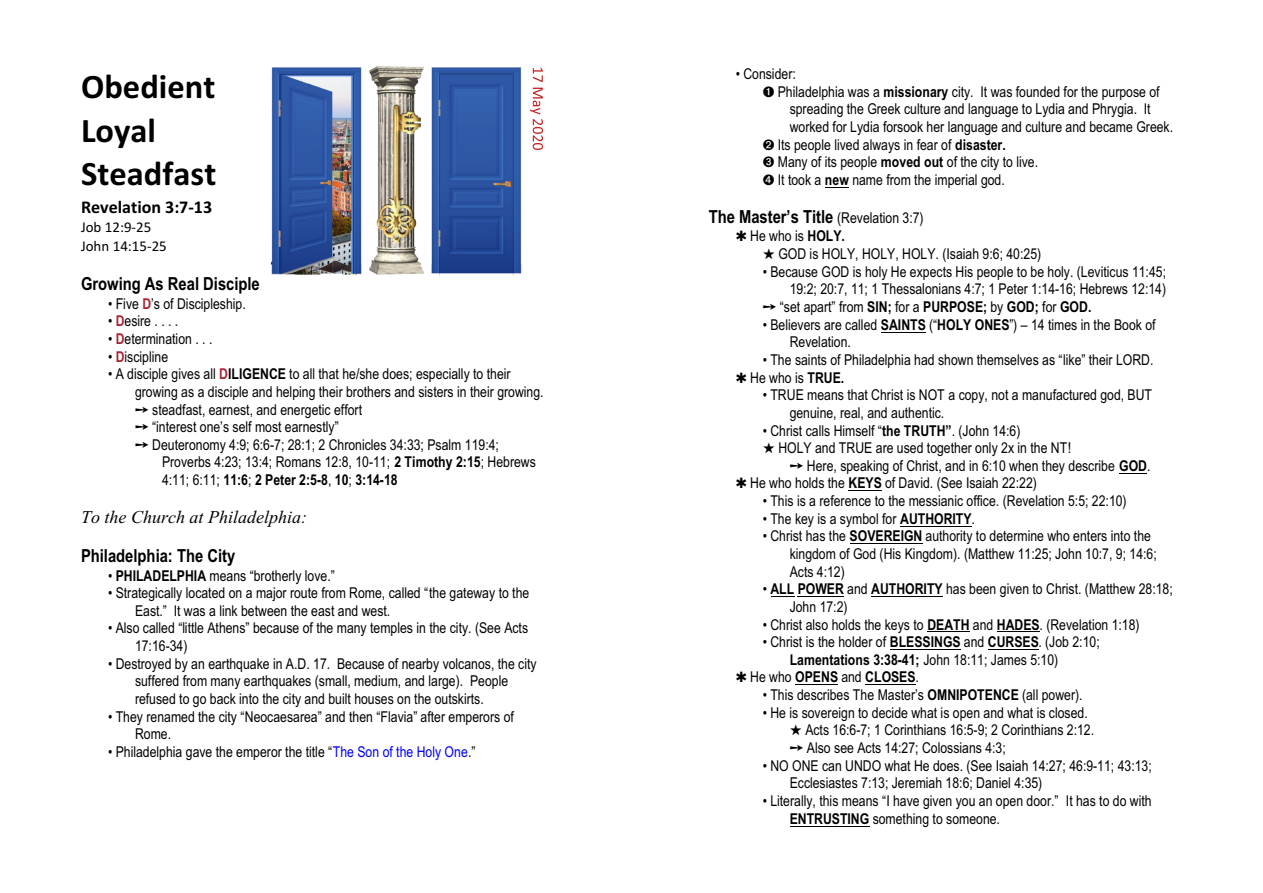
<style>
.page{position:relative;width:1263px;height:893px;background:#fff}
.page>*{position:absolute;margin:0;border:0;box-sizing:border-box;transform-origin:0 0}
.t1{font:700 34.5px/43.3px "Calibri";color:#000}
.t2{font:700 18px "Arial Narrow";color:#000}
.t3{font:italic 18px "Times New Roman";color:#000}
.t4{font:700 18px "Calibri";color:#000}
.t5{font:15px/17.7px "Arial Narrow";color:#000}
.t6{font:700 15px "Arial Narrow";color:#000}
.t7{font:15px/18.9px "Calibri";color:#000}
.s1{font-weight:700;color:#ab2436}
.s2{font-weight:700}
.s3{font-weight:400}
.s4{color:#00f}
.s5{font-weight:400;font-size:15px}
</style>
<div class="page">
<img style="left:271px;top:66px;width:251px;height:210px">
<svg style="left:533px;top:68px;width:10px;height:14px"></svg>
<svg style="left:530px;top:88px;width:13px;height:62px"></svg>
<svg style="left:825px;top:187px;width:24px;height:1px"></svg>
<hr style="left:881px;top:332px;width:45px;height:1px;background:#000">
<svg style="left:1119px;top:473px;width:28px;height:1px"></svg>
<hr style="left:849px;top:490px;width:33px;height:1px;background:#000">
<hr style="left:900px;top:526px;width:72px;height:1px;background:#000">
<hr style="left:850px;top:543px;width:72px;height:1px;background:#000">
<svg style="left:771px;top:596px;width:23px;height:1px"></svg>
<hr style="left:798px;top:596px;width:46px;height:1px;background:#000">
<hr style="left:871px;top:596px;width:72px;height:1px;background:#000">
<hr style="left:927px;top:632px;width:42px;height:1px;background:#000">
<hr style="left:997px;top:632px;width:43px;height:1px;background:#000">
<hr style="left:890px;top:649px;width:70px;height:1px;background:#000">
<hr style="left:988px;top:649px;width:51px;height:1px;background:#000">
<hr style="left:795px;top:684px;width:43px;height:1px;background:#000">
<hr style="left:865px;top:684px;width:50px;height:1px;background:#000">
<hr style="left:790px;top:826px;width:79px;height:1px;background:#000">
<h1 class="t1" style="left:81px;top:68px;width:137px">Obedient<br>Loyal<br>Steadfast</h1>
<p class="t4" style="left:81px;top:199px;width:133px">Revelation 3:7-13</p>
<p class="t7" style="left:81px;top:219px;width:87px">Job 12:9-25<br>John 14:15-25</p>
<p class="t2" style="left:81px;top:277px;width:180px">Growing As Real Disciple</p>
<p class="t5" style="left:108px;top:296px;width:139px">• Five <span class="s1">D</span>’s of Discipleship.</p>
<p class="t5" style="left:108px;top:314px;width:72px">• <span class="s1">D</span>esire . . . .</p>
<p class="t5" style="left:108px;top:331px;width:106px">• <span class="s1">D</span>etermination . . .</p>
<p class="t5" style="left:108px;top:349px;width:62px">• <span class="s1">D</span>iscipline</p>
<p class="t5" style="left:108px;top:366px;width:404px">• A disciple gives all <span class="s1">D</span><span class="s2">ILIGENCE</span> to all that he/she does; especially to their</p>
<p class="t5" style="left:135px;top:384px;width:410px">growing as a disciple and helping their brothers and sisters in their growing.</p>
<p class="t5" style="left:152px;top:402px;width:211px">steadfast, earnest, and energetic effort</p>
<p class="t5" style="left:152px;top:419px;width:188px">“interest one’s self most earnestly”</p>
<p class="t5" style="left:152px;top:437px;width:348px">Deuteronomy 4:9; 6:6-7; 28:1; 2 Chronicles 34:33; Psalm 119:4;</p>
<p class="t5" style="left:162px;top:455px;width:375px">Proverbs 4:23; 13:4; Romans 12:8, 10-11; <span class="s2">2 Timothy 2:15</span>; Hebrews</p>
<p class="t6" style="left:162px;top:474px;width:237px"><span class="s3">4:11; 6:11;</span> 11:6<span class="s3">;</span> 2 Peter 2:5-8<span class="s3">,</span> 10<span class="s3">;</span> 3:14-18</p>
<p class="t3" style="left:81px;top:511px;width:228px">To the Church at Philadelphia:</p>
<p class="t2" style="left:81px;top:549px;width:156px">Philadelphia: The City</p>
<p class="t5" style="left:108px;top:568px;width:228px">• <span class="s2">PHILADELPHIA</span> means “brotherly love.”</p>
<p class="t5" style="left:135px;top:585px;width:396px;text-indent:-27px">• Strategically located on a major route from Rome, called “the gateway to the<br>East.” It was a link between the east and west.</p>
<p class="t5" style="left:135px;top:621px;width:395px;text-indent:-27px">• Also called “little Athens” because of the many temples in the city. (See Acts<br>17:16-34)</p>
<p class="t5" style="left:135px;top:656px;width:403px;text-indent:-27px">• Destroyed by an earthquake in A.D. 17. Because of nearby volcanos, the city suffered from many earthquakes (small, medium, and large). People refused to go back into the city and built houses on the outskirts.</p>
<p class="t5" style="left:135px;top:709px;width:380px;text-indent:-27px">• They renamed the city “Neocaesarea” and then “Flavia” after emperors of<br>Rome.</p>
<p class="t5" style="left:108px;top:744px;width:369px">• Philadelphia gave the emperor the title “<span class="s4">The Son of the Holy One</span>.”</p>
<p class="t5" style="left:736px;top:66px;width:62px">• Consider:</p>
<p class="t5" style="left:778px;top:84px;width:383px">Philadelphia was a <span class="s2">missionary</span> city. It was founded for the purpose of</p>
<p class="t5" style="left:790px;top:102px;width:362px">spreading the Greek culture and language to Lydia and Phrygia. It</p>
<p class="t5" style="left:790px;top:119px;width:385px">worked for Lydia forsook her language and culture and became Greek.</p>
<p class="t5" style="left:778px;top:137px;width:230px">Its people lived always in fear of <span class="s2">disaster.</span></p>
<p class="t5" style="left:778px;top:155px;width:262px">Many of its people <span class="s2">moved out</span> of the city to live.</p>
<p class="t5" style="left:778px;top:172px;width:229px">It took a <span class="s2">new</span> name from the imperial god.</p>
<p class="t2" style="left:709px;top:210px;width:216px">The Master’s Title <span class="s5">(Revelation 3:7)</span></p>
<p class="t5" style="left:778px;top:229px;width:264px;text-indent:-28px">He who is <span class="s2">HOLY.<br></span>GOD is HOLY, HOLY, HOLY. (Isaiah 9:6; 40:25)</p>
<p class="t5" style="left:763px;top:264px;width:405px">• Because GOD is holy He expects His people to be holy. (Leviticus 11:45;</p>
<p class="t5" style="left:790px;top:282px;width:378px">19:2; 20:7, 11; 1 Thessalonians 4:7; 1 Peter 1:14-16; Hebrews 12:14)</p>
<p class="t5" style="left:780px;top:299px;width:313px">“set apart” from <span class="s2">SIN;</span> for a <span class="s2">PURPOSE;</span> by <span class="s2">GOD;</span> for <span class="s2">GOD.</span></p>
<p class="t5" style="left:790px;top:317px;width:367px;text-indent:-27px">• Believers are called <span class="s2">SAINTS</span> (“<span class="s2">HOLY ONES</span>”) – 14 times in the Book of<br>Revelation.</p>
<p class="t5" style="left:750px;top:352px;width:405px;text-indent:12px">• The saints of Philadelphia had shown themselves as “like” their LORD.<br>He who is <span class="s2">TRUE.</span></p>
<p class="t5" style="left:790px;top:387px;width:364px;text-indent:-27px">• TRUE means that Christ is NOT a copy, not a manufactured god, BUT genuine, real, and authentic.</p>
<p class="t5" style="left:763px;top:423px;width:259px">• Christ calls Himself “<span class="s2">the TRUTH”</span>. (John 14:6)</p>
<p class="t5" style="left:778px;top:440px;width:294px">HOLY and TRUE are used together only 2x in the NT!</p>
<p class="t5" style="left:807px;top:458px;width:345px">Here, speaking of Christ, and in 6:10 when they describe <span class="s2">GOD</span>.</p>
<p class="t5" style="left:750px;top:476px;width:288px">He who holds the <span class="s2">KEYS</span> of David. (See Isaiah 22:22)</p>
<p class="t5" style="left:763px;top:493px;width:365px">• This is a reference to the messianic office. (Revelation 5:5; 22:10)</p>
<p class="t5" style="left:763px;top:511px;width:214px">• The key is a symbol for <span class="s2">AUTHORITY</span>.</p>
<p class="t5" style="left:790px;top:529px;width:369px;text-indent:-27px">• Christ has the <span class="s2">SOVEREIGN</span> authority to determine who enters into the kingdom of God (His Kingdom). (Matthew 11:25; John 10:7, 9; 14:6;<br>Acts 4:12)</p>
<p class="t5" style="left:790px;top:581px;width:385px;text-indent:-27px">• <span class="s2">ALL POWER</span> and <span class="s2">AUTHORITY</span> has been given to Christ. (Matthew 28:18;<br>John 17:2)</p>
<p class="t5" style="left:763px;top:617px;width:378px">• Christ also holds the keys to <span class="s2">DEATH</span> and <span class="s2">HADES</span>. (Revelation 1:18)</p>
<p class="t5" style="left:763px;top:634px;width:338px">• Christ is the holder of <span class="s2">BLESSINGS</span> and <span class="s2">CURSES</span>. (Job 2:10;</p>
<p class="t6" style="left:790px;top:654px;width:270px">Lamentations 3:38-41; <span class="s3">John 18:11; James 5:10)</span></p>
<p class="t6" style="left:750px;top:671px;width:170px"><span class="s3">He who</span> OPENS <span class="s3">and</span> CLOSES<span class="s3">.</span></p>
<p class="t5" style="left:763px;top:687px;width:321px">• This describes The Master’s <span class="s2">OMNIPOTENCE</span> (all power).</p>
<p class="t5" style="left:805px;top:705px;width:290px;text-indent:-43px">• He is sovereign to decide what is open and what is closed.<br>Acts 16:6-7; 1 Corinthians 16:5-9; 2 Corinthians 2:12.<br>Also see Acts 14:27; Colossians 4:3;</p>
<p class="t5" style="left:790px;top:758px;width:364px;text-indent:-27px">• NO ONE can UNDO what He does. (See Isaiah 14:27; 46:9-11; 43:13;<br>Ecclesiastes 7:13; Jeremiah 18:6; Daniel 4:35)</p>
<p class="t5" style="left:790px;top:793px;width:363px;text-indent:-27px">• Literally, this means “I have given you an open door.” It has to do with<br><span class="s2">ENTRUSTING</span> something to someone.</p>
</div>
